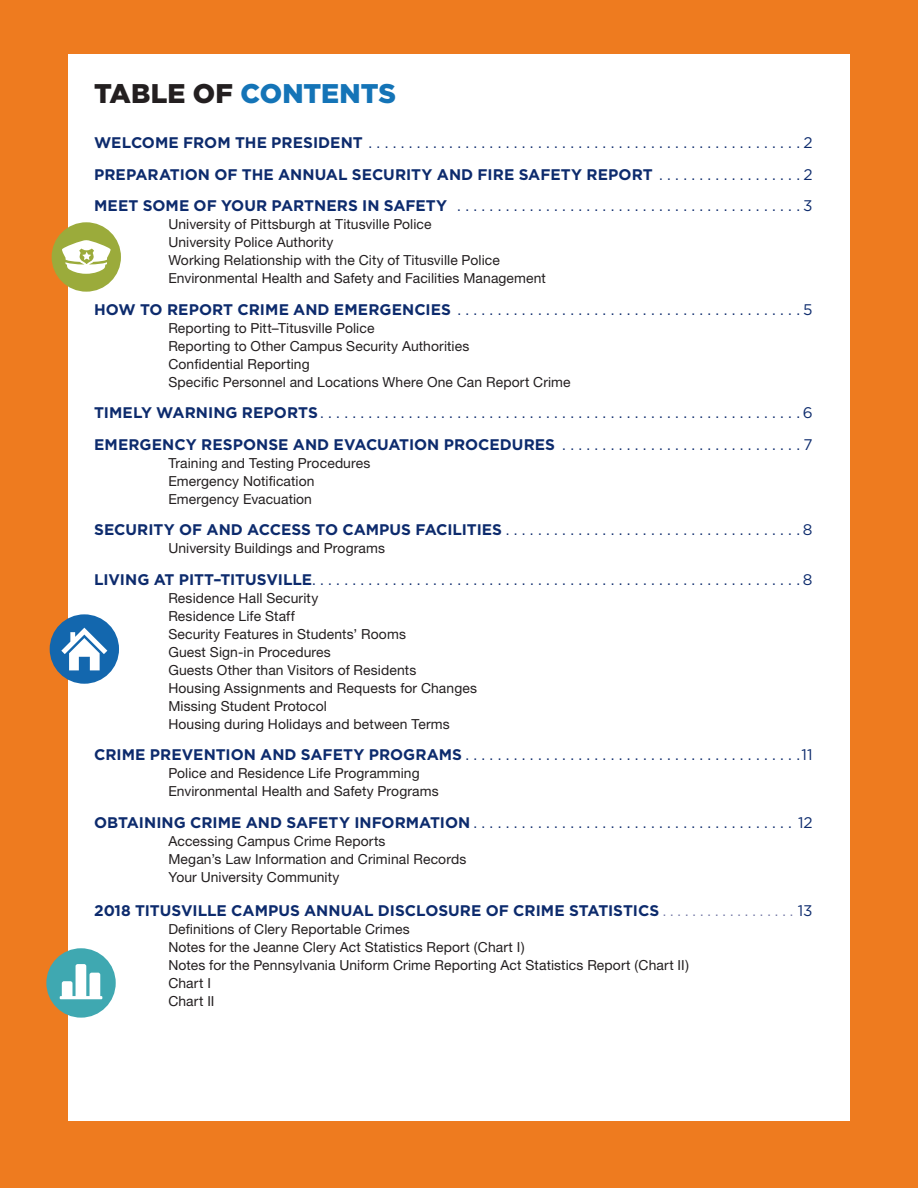
<style>
.page{position:relative;width:918px;height:1188px;background:#ee7b1f}
.page>*{position:absolute;margin:0;border:0;box-sizing:border-box;transform-origin:0 0}
.t1{font:900 27px "Gotham";color:#1474b7}
.t2{font:15.3px/31.5px "Gotham";color:#0d2b6d;text-align:justify}
.t3{font:700 15.3px "Gotham";color:#0d2b6d}
.t4{font:13.8px/18px "Helvetica Neue";letter-spacing:.01em;color:#231f20}
.s1{color:#231f20}
.s2{font-weight:700}
.s3{font-weight:400;font-size:14.25px;color:#7277a5}
.s4{font-weight:400}
</style>
<div class="page">
<div style="left:68px;top:55px;width:782px;height:1066px;background:#fff"></div>
<div style="left:47px;top:948px;width:69px;height:70px;background:#3fa8b1;border-radius:50%"></div>
<svg style="left:60px;top:964px;width:42px;height:35px"></svg>
<div style="left:52px;top:222px;width:69px;height:70px;background:#9bab3b;border-radius:50%"></div>
<svg style="left:62px;top:240px;width:49px;height:34px"></svg>
<div style="left:50px;top:614px;width:69px;height:70px;background:#1367ae;border-radius:50%"></div>
<svg style="left:61px;top:628px;width:46px;height:42px"></svg>
<h1 class="t1" style="left:94px;top:78px;width:304px"><span class="s1">TABLE OF</span> CONTENTS</h1>
<p class="t2" style="left:94px;top:127px;width:720px"><span class="s2">WELCOME FROM THE PRESIDENT</span>. ..................................................... 2<br><span class="s2">PREPARATION OF THE ANNUAL SECURITY AND FIRE SAFETY REPORT</span>. . . . . . . . . . . . . . . . . . 2<br><span class="s2">MEET SOME OF YOUR PARTNERS IN SAFETY</span>. .......................................... 3</p>
<p class="t4" style="left:168px;top:215px;width:379px">University of Pittsburgh at Titusville Police<br>University Police Authority<br>Working Relationship with the City of Titusville Police Environmental Health and Safety and Facilities Management</p>
<p class="t2" style="left:94px;top:293px;width:720px"><span class="s2">HOW TO REPORT CRIME AND EMERGENCIES</span>. .......................................... 5</p>
<p class="t4" style="left:168px;top:319px;width:404px">Reporting to Pitt–Titusville Police<br>Reporting to Other Campus Security Authorities<br>Confidential Reporting<br>Specific Personnel and Locations Where One Can Report Crime</p>
<p class="t2" style="left:94px;top:397px;width:720px"><span class="s2">TIMELY WARNING REPORTS</span>............................................................ 6<br><span class="s2">EMERGENCY RESPONSE AND EVACUATION PROCEDURES</span> . . . . . . . . . . . . . . . . . . . . . . . . . . . . . . 7</p>
<p class="t4" style="left:168px;top:454px;width:204px">Training and Testing Procedures<br>Emergency Notification<br>Emergency Evacuation</p>
<p class="t2" style="left:94px;top:514px;width:720px"><span class="s2">SECURITY OF AND ACCESS TO CAMPUS FACILITIES</span>. .................................... 8</p>
<p class="t4" style="left:168px;top:539px;width:218px">University Buildings and Programs</p>
<p class="t2" style="left:94px;top:563px;width:223px"><span class="s2">LIVING AT PITT–TITUSVILLE</span>.............................................................</p>
<p class="t2" style="left:803px;top:563px;width:11px">8</p>
<p class="t4" style="left:168px;top:589px;width:310px">Residence Hall Security<br>Residence Life Staff<br>Security Features in Students’ Rooms<br>Guest Sign-in Procedures<br>Guests Other than Visitors of Residents<br>Housing Assignments and Requests for Changes Missing Student Protocol<br>Housing during Holidays and between Terms</p>
<p class="t2" style="left:94px;top:739px;width:720px"><span class="s2">CRIME PREVENTION AND SAFETY PROGRAMS</span>. ......................................... 11</p>
<p class="t4" style="left:168px;top:764px;width:272px">Police and Residence Life Programming<br>Environmental Health and Safety Programs</p>
<p class="t2" style="left:94px;top:806px;width:720px"><span class="s2">OBTAINING CRIME AND SAFETY INFORMATION</span>. ........................................12</p>
<p class="t4" style="left:168px;top:832px;width:300px">Accessing Campus Crime Reports<br>Megan’s Law Information and Criminal Records<br>Your University Community</p>
<p class="t3" style="left:94px;top:902px;width:720px">2018 TITUSVILLE CAMPUS ANNUAL DISCLOSURE OF CRIME STATISTICS<span class="s3">. . . . . . . . . . . . . . . . . . .</span> <span class="s4">13</span></p>
<p class="t4" style="left:168px;top:920px;width:522px">Definitions of Clery Reportable Crimes<br>Notes for the Jeanne Clery Act Statistics Report (Chart I)<br>Notes for the Pennsylvania Uniform Crime Reporting Act Statistics Report (Chart II)<br>Chart I<br>Chart II</p>
</div>
